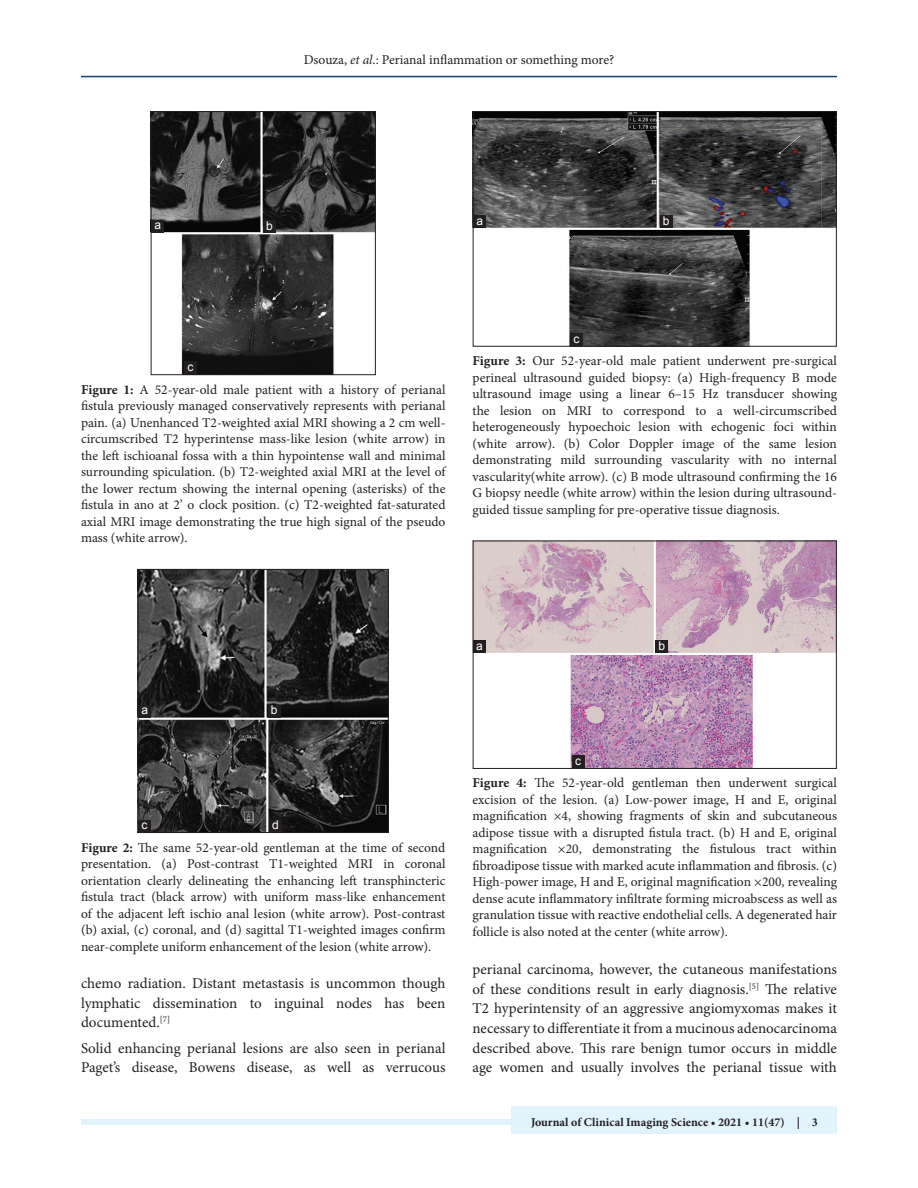
<style>
.page{position:relative;width:918px;height:1188px;background:#fff}
.page>*{position:absolute;margin:0;border:0;box-sizing:border-box;transform-origin:0 0}
.TX{font:15px/19.6px "Minion Pro";color:#231f20;text-align:justify}
.FGC{font:13.5px/16.5px "Minion Pro";color:#231f20;text-align:justify}
.JF{font:700 12px "Minion Pro";color:#231f20}
.LABEL{font:12px "Arial";color:#fff}
.s1{font-style:italic}
.s2{font-weight:700}
</style>
<div class="page">
<hr style="left:81px;top:76px;width:756px;height:1px;background:#164077">
<div style="left:81px;top:1119px;width:756px;height:6px;background:#e1f4fc"></div>
<div style="left:512px;top:1106px;width:325px;height:28px;background:#e1f4fc"></div>
<img style="left:153px;top:113px;width:221px;height:260px">
<div style="left:151px;top:111px;width:225px;height:264px;border:1px solid #231f20"></div>
<div style="left:263px;top:220px;width:13px;height:13px;background:#231f20"></div>
<div style="left:151px;top:220px;width:13px;height:13px;background:#231f20"></div>
<div style="left:184px;top:362px;width:13px;height:12px;background:#231f20"></div>
<img style="left:475px;top:113px;width:360px;height:231px">
<div style="left:473px;top:111px;width:364px;height:235px;border:1px solid #231f20"></div>
<div style="left:660px;top:215px;width:13px;height:13px;background:#231f20"></div>
<div style="left:473px;top:215px;width:13px;height:13px;background:#231f20"></div>
<div style="left:570px;top:333px;width:13px;height:13px;background:#231f20"></div>
<img style="left:475px;top:543px;width:360px;height:224px">
<div style="left:473px;top:541px;width:364px;height:228px;border:1px solid #231f20"></div>
<div style="left:656px;top:640px;width:12px;height:13px;background:#231f20"></div>
<div style="left:572px;top:756px;width:12px;height:12px;background:#231f20"></div>
<div style="left:473px;top:640px;width:13px;height:13px;background:#231f20"></div>
<img style="left:140px;top:571px;width:247px;height:260px">
<div style="left:138px;top:569px;width:251px;height:264px;border:1px solid #231f20"></div>
<div style="left:268px;top:705px;width:12px;height:12px;background:#231f20"></div>
<div style="left:269px;top:820px;width:13px;height:12px;background:#231f20"></div>
<div style="left:138px;top:705px;width:13px;height:12px;background:#231f20"></div>
<div style="left:138px;top:820px;width:13px;height:13px;background:#231f20"></div>
<p class="FGC" style="left:304px;top:51px;width:312px">Dsouza, <span class="s1">et al</span>.: Perianal inflammation or something more?</p>
<p class="LABEL" style="left:154px;top:217px;width:8px">a</p>
<p class="LABEL" style="left:266px;top:218px;width:8px">b</p>
<p class="LABEL" style="left:476px;top:213px;width:8px">a</p>
<p class="LABEL" style="left:663px;top:213px;width:8px">b</p>
<p class="LABEL" style="left:574px;top:331px;width:7px">c</p>
<p class="LABEL" style="left:187px;top:359px;width:7px">c</p>
<p class="FGC" style="left:472px;top:353px;width:366px"><span class="s2">Figure 3:</span> Our 52-year-old male patient underwent pre-surgical perineal ultrasound guided biopsy: (a) High-frequency B mode ultrasound image using a linear 6–15 Hz transducer showing the lesion on MRI to correspond to a well-circumscribed heterogeneously hypoechoic lesion with echogenic foci within (white arrow). (b) Color Doppler image of the same lesion demonstrating mild surrounding vascularity with no internal vascularity(white arrow). (c) B mode ultrasound confirming the 16<br>G biopsy needle (white arrow) within the lesion during ultrasound&shy;guided tissue sampling for pre-operative tissue diagnosis.</p>
<p class="FGC" style="left:81px;top:381px;width:366px"><span class="s2">Figure 1:</span> A 52-year-old male patient with a history of perianal fistula previously managed conservatively represents with perianal pain. (a) Unenhanced T2-weighted axial MRI showing a 2 cm well&shy;circumscribed T2 hyperintense mass-like lesion (white arrow) in the left ischioanal fossa with a thin hypointense wall and minimal surrounding spiculation. (b) T2-weighted axial MRI at the level of the lower rectum showing the internal opening (asterisks) of the fistula in ano at 2’ o clock position. (c) T2-weighted fat-saturated axial MRI image demonstrating the true high signal of the pseudo mass (white arrow).</p>
<p class="LABEL" style="left:141px;top:702px;width:8px">a</p>
<p class="LABEL" style="left:142px;top:817px;width:7px">c</p>
<p class="LABEL" style="left:271px;top:702px;width:8px">b</p>
<p class="LABEL" style="left:272px;top:817px;width:8px">d</p>
<p class="FGC" style="left:81px;top:839px;width:366px"><span class="s2">Figure 2:</span> The same 52-year-old gentleman at the time of second presentation. (a) Post-contrast T1-weighted MRI in coronal orientation clearly delineating the enhancing left transphincteric fistula tract (black arrow) with uniform mass-like enhancement of the adjacent left ischio anal lesion (white arrow). Post-contrast (b) axial, (c) coronal, and (d) sagittal T1-weighted images confirm near-complete uniform enhancement of the lesion (white arrow).</p>
<p class="TX" style="left:81px;top:974px;width:366px;line-height:19px">chemo radiation. Distant metastasis is uncommon though lymphatic dissemination to inguinal nodes has been documented.<sup>[7]</sup></p>
<p class="TX" style="left:81px;top:1039px;width:366px;line-height:19px">Solid enhancing perianal lesions are also seen in perianal<br>Paget’s disease, Bowens disease, as well as verrucous</p>
<p class="LABEL" style="left:476px;top:638px;width:8px">a</p>
<p class="LABEL" style="left:575px;top:753px;width:7px">c</p>
<p class="LABEL" style="left:659px;top:638px;width:8px">b</p>
<p class="FGC" style="left:472px;top:775px;width:366px"><span class="s2">Figure 4:</span> The 52-year-old gentleman then underwent surgical excision of the lesion. (a) Low-power image, H and E, original magnification ×4, showing fragments of skin and subcutaneous adipose tissue with a disrupted fistula tract. (b) H and E, original magnification ×20, demonstrating the fistulous tract within fibroadipose tissue with marked acute inflammation and fibrosis. (c)<br>High-power image, H and E, original magnification ×200, revealing dense acute inflammatory infiltrate forming microabscess as well as granulation tissue with reactive endothelial cells. A degenerated hair follicle is also noted at the center (white arrow).</p>
<p class="TX" style="left:472px;top:959px;width:366px">perianal carcinoma, however, the cutaneous manifestations of these conditions result in early diagnosis.<sup>[5]</sup> The relative T2 hyperintensity of an aggressive angiomyxomas makes it necessary to differentiate it from a mucinous adenocarcinoma described above. This rare benign tumor occurs in middle age women and usually involves the perianal tissue with</p>
<p class="JF" style="left:531px;top:1113px;width:288px">Journal of Clinical Imaging Science • 2021 • 11(47) | 3</p>
</div>
